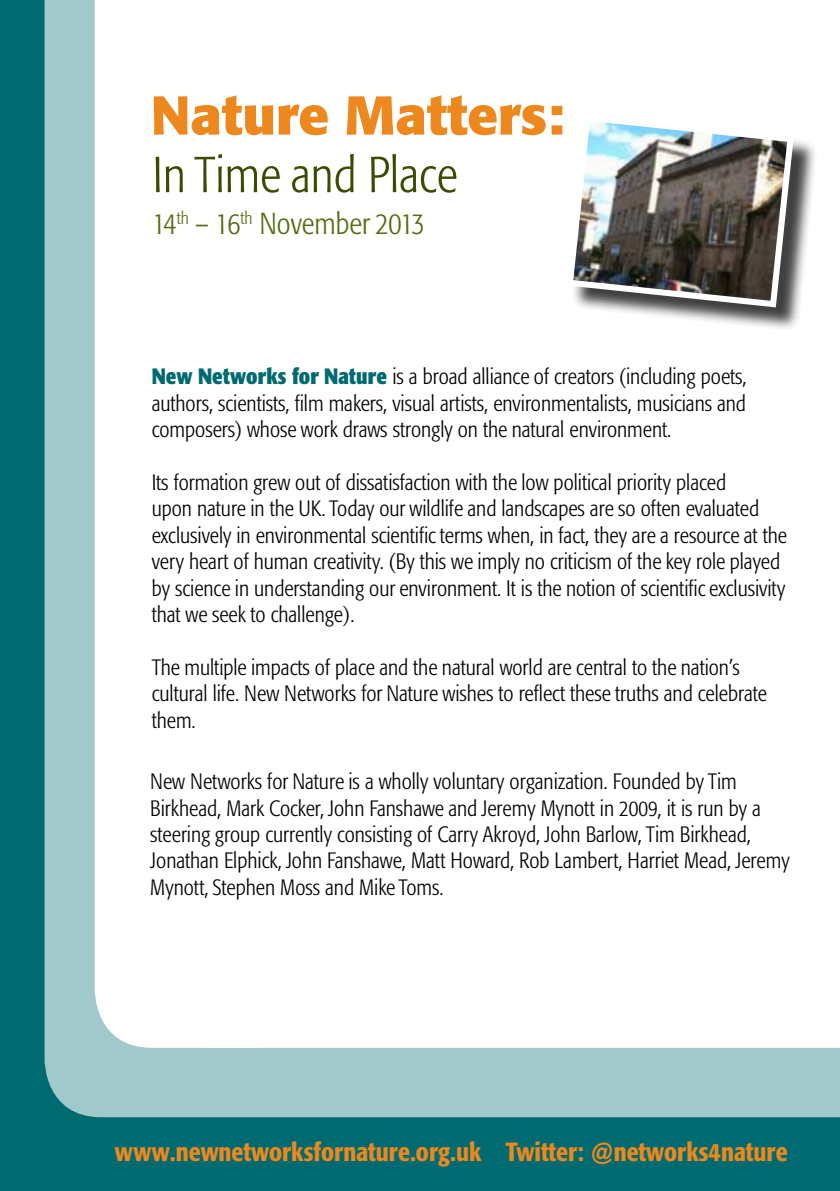
<style>
.page{position:relative;width:840px;height:1191px;background:#fff}
.page>*{position:absolute;margin:0;border:0;box-sizing:border-box;transform-origin:0 0}
.t1{font:700 54px "Formata BQ";color:#ec881d}
.t2{font:300 condensed 50px "Formata BQ";color:#3a4c00}
.t3{font:300 condensed 30px "Formata BQ";color:#566c11}
.t4{font:500 condensed 26px "Formata BQ";color:#ec881d}
.t5{font:300 condensed 22px/26.4px "Formata BQ";color:#000}
.s1{font-weight:700;color:#006a71}
</style>
<div class="page">
<div style="left:0;top:0;width:824px;height:1191px;background:#006a71"></div>
<div style="left:0;top:974px;width:839px;height:217px;background:#006a71"></div>
<div style="left:45px;top:0;width:794px;height:1117px;background:#a1c8cb"></div>
<div style="left:95px;top:0;width:106px;height:1047px;background:#fff"></div>
<div style="left:201px;top:0;width:638px;height:1047px;background:#fff"></div>
<div style="left:570px;top:118px;width:247px;height:213px;background:#000;opacity:.75"></div>
<img style="left:563px;top:111px;width:233px;height:200px">
<h1 class="t1" style="left:151px;top:82px;width:414px">Nature Matters:</h1>
<h2 class="t2" style="left:152px;top:146px;width:306px">In Time and Place</h2>
<h3 class="t3" style="left:152px;top:207px;width:274px">14<sup>th</sup> – 16<sup>th</sup> November 2013</h3>
<p class="t5" style="left:152px;top:364px;width:596px;text-align:justify"><span class="s1">New Networks for Nature</span> is a broad alliance of creators (including poets, authors, scientists, film makers, visual artists, environmentalists, musicians and composers) whose work draws strongly on the natural environment.</p>
<p class="t5" style="left:152px;top:469px;width:636px">Its formation grew out of dissatisfaction with the low political priority placed<br>upon nature in the UK. Today our wildlife and landscapes are so often evaluated exclusively in environmental scientific terms when, in fact, they are a resource at the very heart of human creativity. (By this we imply no criticism of the key role played by science in understanding our environment. It is the notion of scientific exclusivity that we seek to challenge).</p>
<p class="t5" style="left:152px;top:654px;width:616px">The multiple impacts of place and the natural world are central to the nation’s cultural life. New Networks for Nature wishes to reflect these truths and celebrate them.</p>
<p class="t5" style="left:150px;top:768px;width:640px">New Networks for Nature is a wholly voluntary organization. Founded by Tim Birkhead, Mark Cocker, John Fanshawe and Jeremy Mynott in 2009, it is run by a steering group currently consisting of Carry Akroyd, John Barlow, Tim Birkhead, Jonathan Elphick, John Fanshawe, Matt Howard, Rob Lambert, Harriet Mead, Jeremy Mynott, Stephen Moss and Mike Toms.</p>
<p class="t4" style="left:115px;top:1135px;width:674px">www.newnetworksfornature.org.uk Twitter: @networks4nature</p>
</div>
